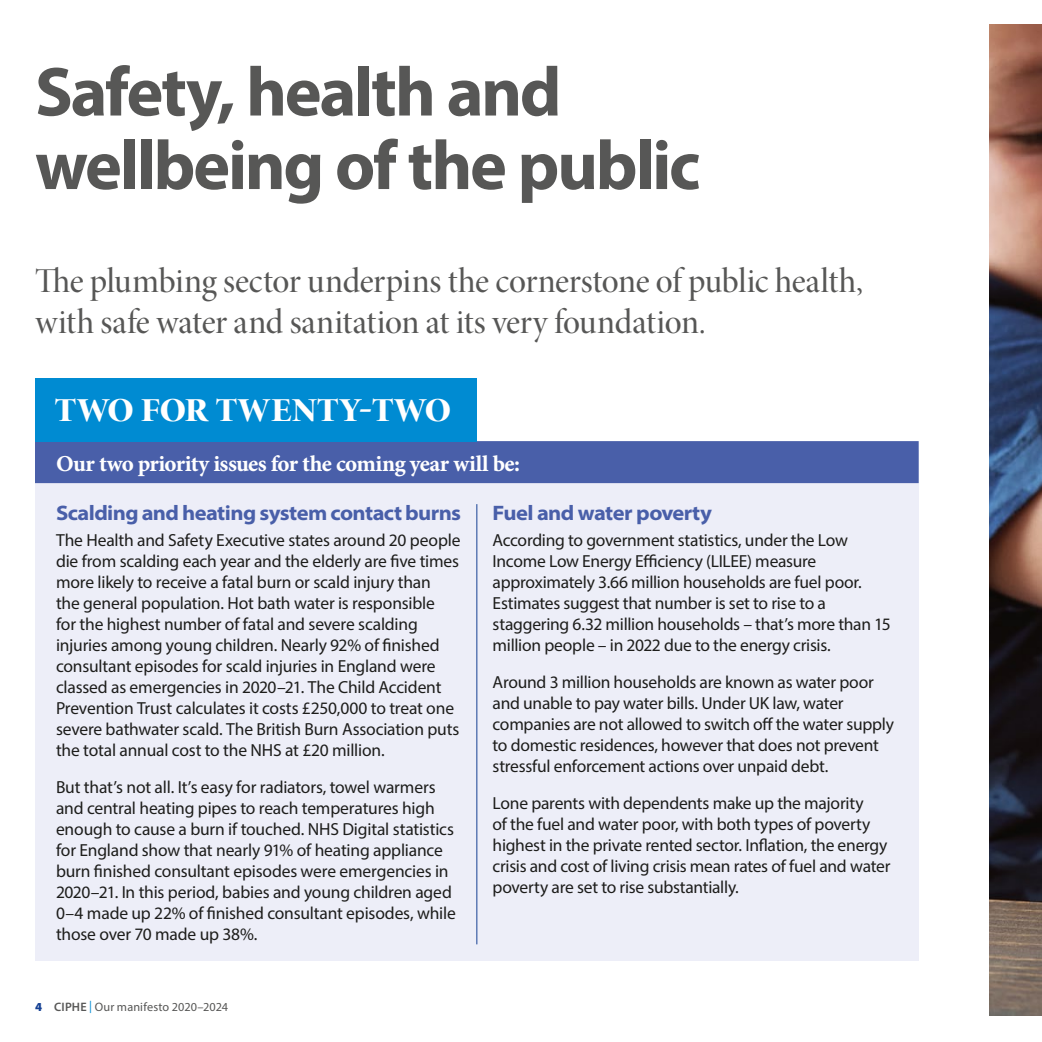
<style>
.page{position:relative;width:1042px;height:1042px;background:#fff}
.page>*{position:absolute;margin:0;border:0;box-sizing:border-box;transform-origin:0 0}
.Heading_1{font:700 70px/73.5px "Myriad Pro";letter-spacing:-.035em;color:#575756}
.Two_for_22{font:47.25px "Minion Pro Bold Disp";letter-spacing:-.015em;color:#fff}
.Body_intro{font:35px/40.2px "Minion Pro Medium Disp";letter-spacing:-.01em;color:#575756}
.Two_for_22_heading{font:22.75px "Minion Pro Bold Capt";letter-spacing:-.025em;color:#fff}
.Heading_2_red{font:700 semi-expanded 21px "Myriad Pro";letter-spacing:-.03em;color:#495fa9}
.Body_Two_for_22{font:17.5px/21px "Myriad Pro";letter-spacing:-.015em;color:#1d1d1b}
.t1{font:12.25px "Myriad Pro";letter-spacing:.01em;color:#575756}
.s1{font-weight:900;color:#164194}
.s2{font-weight:600}
.s3{color:#008bd2}
</style>
<div class="page">
<img style="left:989px;top:25px;width:53px;height:991px">
<div style="left:35px;top:451px;width:883px;height:510px;background:#edeef8"></div>
<div style="left:35px;top:441px;width:883px;height:42px;background:#495fa9"></div>
<hr style="left:476px;top:504px;width:1px;height:440px;background:#164194">
<div style="left:35px;top:378px;width:442px;height:63px;background:#008bd2"></div>
<p class="Heading_1" style="left:35px;top:53px;width:667px">Safety, health and wellbeing of the public</p>
<p class="Body_intro" style="left:35px;top:262px;width:829px">The plumbing sector underpins the cornerstone of public health, with safe water and sanitation at its very foundation.</p>
<p class="Two_for_22" style="left:54px;top:375px;width:399px">Two for Twenty-two</p>
<p class="Two_for_22_heading" style="left:56px;top:447px;width:465px">Our two priority issues for the coming year will be:</p>
<p class="Heading_2_red" style="left:56px;top:499px;width:407px">Scalding and heating system contact burns</p>
<p class="Body_Two_for_22" style="left:56px;top:529px;width:406px">The Health and Safety Executive states around 20 people die from scalding each year and the elderly are five times more likely to receive a fatal burn or scald injury than<br>the general population. Hot bath water is responsible<br>for the highest number of fatal and severe scalding injuries among young children. Nearly 92% of finished consultant episodes for scald injuries in England were classed as emergencies in 2020–21. The Child Accident Prevention Trust calculates it costs £250,000 to treat one severe bathwater scald. The British Burn Association puts the total annual cost to the NHS at £20 million.</p>
<p class="Body_Two_for_22" style="left:56px;top:776px;width:401px">But that’s not all. It’s easy for radiators, towel warmers and central heating pipes to reach temperatures high enough to cause a burn if touched. NHS Digital statistics for England show that nearly 91% of heating appliance burn finished consultant episodes were emergencies in 2020–21. In this period, babies and young children aged 0–4 made up 22% of finished consultant episodes, while those over 70 made up 38%.</p>
<p class="Heading_2_red" style="left:492px;top:499px;width:221px">Fuel and water poverty</p>
<p class="Body_Two_for_22" style="left:492px;top:529px;width:400px">According to government statistics, under the Low Income Low Energy Efficiency (LILEE) measure approximately 3.66 million households are fuel poor.<br>Estimates suggest that number is set to rise to a staggering 6.32 million households – that’s more than 15 million people – in 2022 due to the energy crisis.</p>
<p class="Body_Two_for_22" style="left:492px;top:671px;width:403px">Around 3 million households are known as water poor and unable to pay water bills. Under UK law, water companies are not allowed to switch off the water supply to domestic residences, however that does not prevent stressful enforcement actions over unpaid debt.</p>
<p class="Body_Two_for_22" style="left:492px;top:792px;width:399px">Lone parents with dependents make up the majority<br>of the fuel and water poor, with both types of poverty highest in the private rented sector. Inflation, the energy crisis and cost of living crisis mean rates of fuel and water poverty are set to rise substantially.</p>
<p class="t1" style="left:35px;top:999px;width:195px"><span class="s1">4</span> <span class="s2">CIPHE</span> <span class="s3">|</span> Our manifesto 2020–2024</p>
</div>
